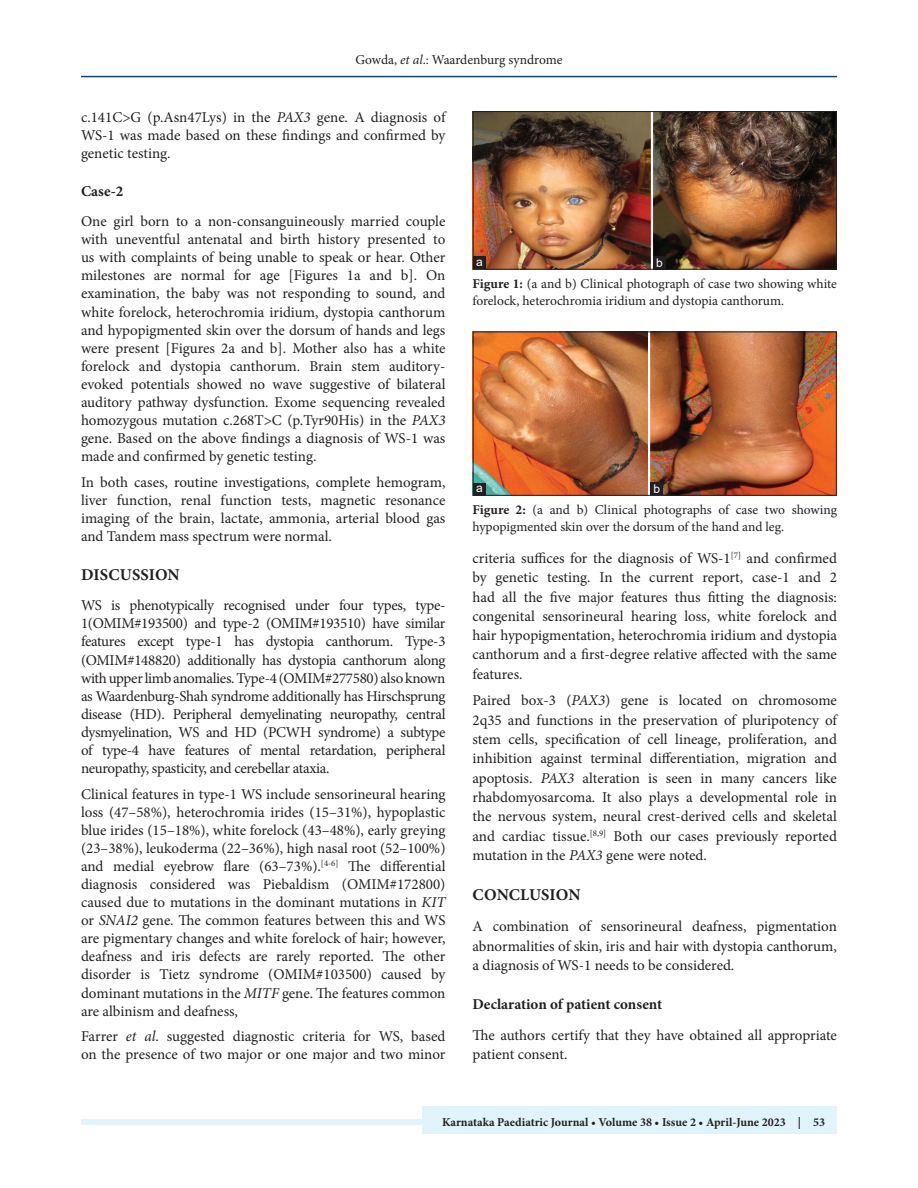
<style>
.page{position:relative;width:918px;height:1188px;background:#fff}
.page>*{position:absolute;margin:0;border:0;box-sizing:border-box;transform-origin:0 0}
.t1{font:700 16.5px "Minion Pro";color:#231f20}
.TX{font:15px/18.1px "Minion Pro";letter-spacing:-.005em;color:#231f20;text-align:justify}
.t2{font:700 15px "Minion Pro";color:#231f20}
.FGC{font:13.5px/16.5px "Minion Pro";letter-spacing:-.005em;color:#231f20}
.t3{font:700 12px "Minion Pro";color:#231f20}
.LABEL{font:12px "Arial";color:#fff}
.s1{font-style:italic}
.s2{font-weight:700}
</style>
<div class="page">
<hr style="left:81px;top:76px;width:756px;height:1px;background:#164077">
<div style="left:81px;top:1119px;width:756px;height:6px;background:#e1f4fc"></div>
<div style="left:423px;top:1106px;width:414px;height:28px;background:#e1f4fc"></div>
<img style="left:475px;top:113px;width:360px;height:154px">
<div style="left:473px;top:111px;width:364px;height:158px;border:1px solid #231f20"></div>
<div style="left:653px;top:256px;width:13px;height:13px;background:#231f20"></div>
<div style="left:473px;top:256px;width:13px;height:13px;background:#231f20"></div>
<img style="left:475px;top:334px;width:360px;height:160px">
<div style="left:473px;top:332px;width:364px;height:164px;border:1px solid #231f20"></div>
<div style="left:650px;top:482px;width:13px;height:13px;background:#231f20"></div>
<div style="left:473px;top:483px;width:13px;height:12px;background:#231f20"></div>
<p class="FGC" style="left:356px;top:51px;width:208px">Gowda, <span class="s1">et al</span>.: Waardenburg syndrome</p>
<p class="TX" style="left:81px;top:108px;width:366px">c.141C&gt;G (p.Asn47Lys) in the <span class="s1">PAX3</span> gene. A diagnosis of WS-1 was made based on these findings and confirmed by genetic testing.</p>
<h2 class="t2" style="left:81px;top:181px;width:44px">Case-2</h2>
<p class="TX" style="left:81px;top:212px;width:366px">One girl born to a non-consanguineously married couple with uneventful antenatal and birth history presented to us with complaints of being unable to speak or hear. Other milestones are normal for age [Figures 1a and b]. On examination, the baby was not responding to sound, and white forelock, heterochromia iridium, dystopia canthorum and hypopigmented skin over the dorsum of hands and legs were present [Figures 2a and b]. Mother also has a white forelock and dystopia canthorum. Brain stem auditory&shy;evoked potentials showed no wave suggestive of bilateral auditory pathway dysfunction. Exome sequencing revealed homozygous mutation c.268T&gt;C (p.Tyr90His) in the <span class="s1">PAX3 </span>gene. Based on the above findings a diagnosis of WS-1 was made and confirmed by genetic testing.</p>
<p class="TX" style="left:81px;top:473px;width:366px">In both cases, routine investigations, complete hemogram, liver function, renal function tests, magnetic resonance imaging of the brain, lactate, ammonia, arterial blood gas and Tandem mass spectrum were normal.</p>
<h1 class="t1" style="left:81px;top:563px;width:100px">DISCUSSION</h1>
<p class="TX" style="left:81px;top:596px;width:366px">WS is phenotypically recognised under four types, type-1(OMIM#193500) and type-2 (OMIM#193510) have similar features except type-1 has dystopia canthorum. Type-3 (OMIM#148820) additionally has dystopia canthorum along with upper limb anomalies. Type-4 (OMIM#277580) also known as Waardenburg-Shah syndrome additionally has Hirschsprung disease (HD). Peripheral demyelinating neuropathy, central dysmyelination, WS and HD (PCWH syndrome) a subtype of type-4 have features of mental retardation, peripheral neuropathy, spasticity, and cerebellar ataxia.</p>
<p class="TX" style="left:81px;top:785px;width:366px">Clinical features in type-1 WS include sensorineural hearing loss (47–58%), heterochromia irides (15–31%), hypoplastic blue irides (15–18%), white forelock (43–48%), early greying (23–38%), leukoderma (22–36%), high nasal root (52–100%) and medial eyebrow flare (63–73%).<sup>[4-6]</sup> The differential diagnosis considered was Piebaldism (OMIM#172800) caused due to mutations in the dominant mutations in <span class="s1">KIT </span>or <span class="s1">SNAI2</span> gene. The common features between this and WS are pigmentary changes and white forelock of hair; however, deafness and iris defects are rarely reported. The other disorder is Tietz syndrome (OMIM#103500) caused by dominant mutations in the <span class="s1">MITF</span> gene. The features common are albinism and deafness,</p>
<p class="TX" style="left:81px;top:1027px;width:366px">Farrer <span class="s1">et al</span>. suggested diagnostic criteria for WS, based on the presence of two major or one major and two minor</p>
<p class="LABEL" style="left:476px;top:253px;width:8px">a</p>
<p class="LABEL" style="left:656px;top:255px;width:8px">b</p>
<p class="FGC" style="left:472px;top:276px;width:366px"><span class="s2">Figure 1:</span> (a and b) Clinical photograph of case two showing white forelock, heterochromia iridium and dystopia canthorum.</p>
<p class="LABEL" style="left:476px;top:480px;width:8px">a</p>
<p class="LABEL" style="left:653px;top:481px;width:8px">b</p>
<p class="FGC" style="left:472px;top:502px;width:366px"><span class="s2">Figure 2:</span> (a and b) Clinical photographs of case two showing hypopigmented skin over the dorsum of the hand and leg.</p>
<p class="TX" style="left:472px;top:549px;width:366px;line-height:19.4px">criteria suffices for the diagnosis of WS-1<sup>[7]</sup> and confirmed by genetic testing. In the current report, case-1 and 2 had all the five major features thus fitting the diagnosis: congenital sensorineural hearing loss, white forelock and hair hypopigmentation, heterochromia iridium and dystopia canthorum and a first-degree relative affected with the same features.</p>
<p class="TX" style="left:472px;top:691px;width:366px;line-height:19.4px">Paired box-3 (<span class="s1">PAX3</span>) gene is located on chromosome 2q35 and functions in the preservation of pluripotency of stem cells, specification of cell lineage, proliferation, and inhibition against terminal differentiation, migration and apoptosis. <span class="s1">PAX3</span> alteration is seen in many cancers like rhabdomyosarcoma. It also plays a developmental role in the nervous system, neural crest-derived cells and skeletal and cardiac tissue.<sup>[8,9]</sup> Both our cases previously reported mutation in the <span class="s1">PAX3</span> gene were noted.</p>
<h1 class="t1" style="left:473px;top:883px;width:109px">CONCLUSION</h1>
<p class="TX" style="left:472px;top:917px;width:366px;line-height:19.4px">A combination of sensorineural deafness, pigmentation abnormalities of skin, iris and hair with dystopia canthorum, a diagnosis of WS-1 needs to be considered.</p>
<h2 class="t2" style="left:472px;top:993px;width:191px">Declaration of patient consent</h2>
<p class="TX" style="left:472px;top:1026px;width:366px;line-height:19.4px">The authors certify that they have obtained all appropriate patient consent.</p>
<p class="t3" style="left:442px;top:1113px;width:384px">Karnataka Paediatric Journal • Volume 38 • Issue 2 • April-June 2023 | 53</p>
</div>
